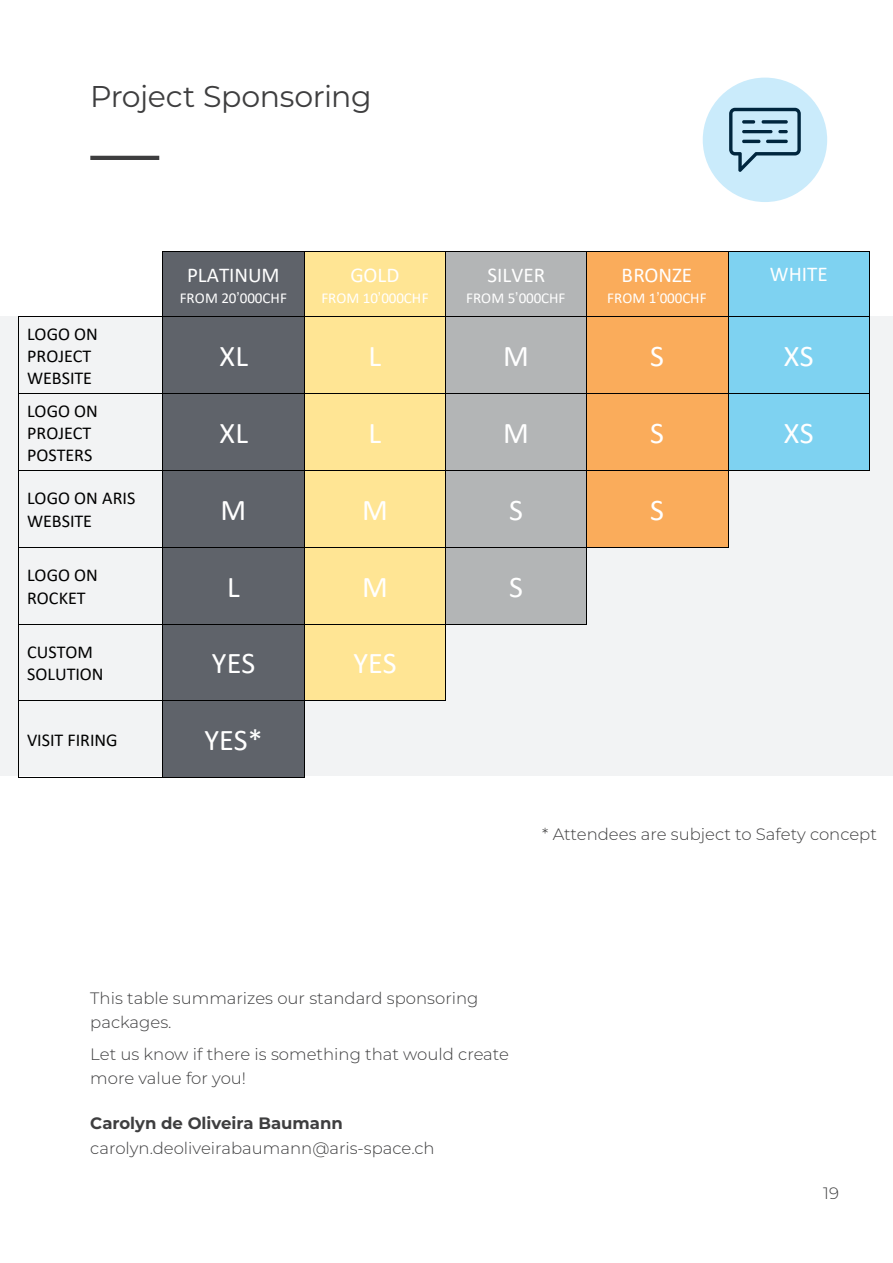
<style>
.page{position:relative;width:893px;height:1263px;background:#fff}
.page>*{position:absolute;margin:0;border:0;box-sizing:border-box;transform-origin:0 0}
.t1{font:30.15px "Calibri";color:#fff}
.H_4{font:30px "Montserrat";letter-spacing:-.015em;color:#3e3e3f}
.t2{font:21.15px "Calibri";color:#fff}
.t3{font:18.15px/22px "Calibri";color:#000}
.BT{font:300 16.5px/24px "Montserrat";color:#3e3e3f}
.BT-2{font:700 16.5px "Montserrat";color:#3e3e3f}
.t4{font:15.15px "Calibri";letter-spacing:-.005em;color:#fff}
.s1{font-family:"Arial"}
</style>
<div class="page">
<div style="left:0;top:317px;width:893px;height:459px;background:#f2f3f4"></div>
<div style="left:703px;top:78px;width:124px;height:124px;background:#caebfb;border-radius:50%"></div>
<hr style="left:90px;top:156px;width:69px;height:4px;background:#3e3e3f">
<svg style="left:729px;top:108px;width:72px;height:64px"></svg>
<div style="left:164px;top:252px;width:140px;height:65px;background:#5f636a"></div>
<div style="left:305px;top:252px;width:140px;height:65px;background:#ffe594"></div>
<div style="left:446px;top:252px;width:141px;height:65px;background:#b3b5b6"></div>
<div style="left:587px;top:252px;width:141px;height:65px;background:#faac5b"></div>
<div style="left:728px;top:252px;width:141px;height:65px;background:#7ed2f1"></div>
<hr style="left:163px;top:251px;width:141px;height:1px;background:#000">
<hr style="left:305px;top:251px;width:140px;height:1px;background:#000">
<hr style="left:446px;top:251px;width:141px;height:1px;background:#000">
<hr style="left:587px;top:251px;width:141px;height:1px;background:#000">
<hr style="left:728px;top:251px;width:141px;height:1px;background:#000">
<hr style="left:163px;top:252px;width:1px;height:65px;background:#000">
<hr style="left:304px;top:252px;width:1px;height:65px;background:#000">
<hr style="left:445px;top:252px;width:1px;height:65px;background:#000">
<hr style="left:587px;top:252px;width:1px;height:65px;background:#000">
<hr style="left:728px;top:252px;width:1px;height:65px;background:#000">
<hr style="left:869px;top:252px;width:1px;height:65px;background:#000">
<div style="left:164px;top:317px;width:140px;height:76px;background:#5f636a"></div>
<div style="left:305px;top:317px;width:140px;height:76px;background:#ffe594"></div>
<div style="left:446px;top:317px;width:141px;height:76px;background:#b3b5b6"></div>
<div style="left:587px;top:317px;width:141px;height:76px;background:#faac5b"></div>
<div style="left:728px;top:317px;width:141px;height:76px;background:#7ed2f1"></div>
<hr style="left:20px;top:317px;width:143px;height:1px;background:#000">
<hr style="left:163px;top:317px;width:141px;height:1px;background:#000">
<hr style="left:305px;top:317px;width:140px;height:1px;background:#000">
<hr style="left:446px;top:317px;width:141px;height:1px;background:#000">
<hr style="left:587px;top:317px;width:141px;height:1px;background:#000">
<hr style="left:728px;top:317px;width:141px;height:1px;background:#000">
<hr style="left:18px;top:317px;width:1px;height:76px;background:#000">
<hr style="left:163px;top:317px;width:1px;height:76px;background:#000">
<hr style="left:304px;top:317px;width:1px;height:76px;background:#000">
<hr style="left:445px;top:317px;width:1px;height:76px;background:#000">
<hr style="left:587px;top:317px;width:1px;height:76px;background:#000">
<hr style="left:728px;top:317px;width:1px;height:76px;background:#000">
<hr style="left:869px;top:317px;width:1px;height:76px;background:#000">
<div style="left:164px;top:394px;width:140px;height:76px;background:#5f636a"></div>
<div style="left:305px;top:394px;width:140px;height:76px;background:#ffe594"></div>
<div style="left:446px;top:394px;width:141px;height:76px;background:#b3b5b6"></div>
<div style="left:587px;top:394px;width:141px;height:76px;background:#faac5b"></div>
<div style="left:728px;top:394px;width:141px;height:76px;background:#7ed2f1"></div>
<hr style="left:19px;top:393px;width:144px;height:1px;background:#000">
<hr style="left:163px;top:393px;width:141px;height:1px;background:#000">
<hr style="left:305px;top:393px;width:140px;height:1px;background:#000">
<hr style="left:446px;top:393px;width:141px;height:1px;background:#000">
<hr style="left:587px;top:393px;width:141px;height:1px;background:#000">
<hr style="left:728px;top:393px;width:141px;height:1px;background:#000">
<hr style="left:18px;top:394px;width:1px;height:76px;background:#000">
<hr style="left:163px;top:394px;width:1px;height:76px;background:#000">
<hr style="left:304px;top:394px;width:1px;height:76px;background:#000">
<hr style="left:445px;top:394px;width:1px;height:76px;background:#000">
<hr style="left:587px;top:394px;width:1px;height:76px;background:#000">
<hr style="left:728px;top:394px;width:1px;height:76px;background:#000">
<hr style="left:869px;top:394px;width:1px;height:76px;background:#000">
<div style="left:164px;top:471px;width:140px;height:76px;background:#5f636a"></div>
<div style="left:305px;top:471px;width:140px;height:76px;background:#ffe594"></div>
<div style="left:446px;top:471px;width:141px;height:76px;background:#b3b5b6"></div>
<div style="left:587px;top:471px;width:141px;height:76px;background:#faac5b"></div>
<hr style="left:19px;top:470px;width:144px;height:1px;background:#000">
<hr style="left:163px;top:470px;width:141px;height:1px;background:#000">
<hr style="left:305px;top:470px;width:140px;height:1px;background:#000">
<hr style="left:446px;top:470px;width:141px;height:1px;background:#000">
<hr style="left:587px;top:470px;width:141px;height:1px;background:#000">
<hr style="left:728px;top:470px;width:141px;height:1px;background:#000">
<hr style="left:18px;top:471px;width:1px;height:76px;background:#000">
<hr style="left:163px;top:471px;width:1px;height:76px;background:#000">
<hr style="left:304px;top:471px;width:1px;height:76px;background:#000">
<hr style="left:445px;top:471px;width:1px;height:76px;background:#000">
<hr style="left:587px;top:471px;width:1px;height:76px;background:#000">
<hr style="left:728px;top:471px;width:1px;height:76px;background:#000">
<div style="left:164px;top:548px;width:140px;height:76px;background:#5f636a"></div>
<div style="left:305px;top:548px;width:140px;height:76px;background:#ffe594"></div>
<div style="left:446px;top:548px;width:141px;height:76px;background:#b3b5b6"></div>
<hr style="left:19px;top:547px;width:144px;height:1px;background:#000">
<hr style="left:163px;top:547px;width:141px;height:1px;background:#000">
<hr style="left:305px;top:547px;width:140px;height:1px;background:#000">
<hr style="left:446px;top:547px;width:141px;height:1px;background:#000">
<hr style="left:587px;top:547px;width:141px;height:1px;background:#000">
<hr style="left:18px;top:548px;width:1px;height:76px;background:#000">
<hr style="left:163px;top:548px;width:1px;height:76px;background:#000">
<hr style="left:304px;top:548px;width:1px;height:76px;background:#000">
<hr style="left:445px;top:548px;width:1px;height:76px;background:#000">
<hr style="left:587px;top:548px;width:1px;height:76px;background:#000">
<div style="left:164px;top:625px;width:140px;height:75px;background:#5f636a"></div>
<div style="left:305px;top:625px;width:140px;height:75px;background:#ffe594"></div>
<hr style="left:19px;top:624px;width:144px;height:1px;background:#000">
<hr style="left:163px;top:624px;width:141px;height:1px;background:#000">
<hr style="left:305px;top:624px;width:140px;height:1px;background:#000">
<hr style="left:446px;top:624px;width:141px;height:1px;background:#000">
<hr style="left:18px;top:625px;width:1px;height:75px;background:#000">
<hr style="left:163px;top:625px;width:1px;height:75px;background:#000">
<hr style="left:304px;top:625px;width:1px;height:75px;background:#000">
<hr style="left:445px;top:625px;width:1px;height:75px;background:#000">
<div style="left:164px;top:701px;width:140px;height:76px;background:#5f636a"></div>
<hr style="left:19px;top:700px;width:144px;height:1px;background:#000">
<hr style="left:163px;top:700px;width:141px;height:1px;background:#000">
<hr style="left:305px;top:700px;width:140px;height:1px;background:#000">
<hr style="left:18px;top:701px;width:1px;height:76px;background:#000">
<hr style="left:19px;top:777px;width:144px;height:1px;background:#000">
<hr style="left:163px;top:701px;width:1px;height:76px;background:#000">
<hr style="left:163px;top:777px;width:141px;height:1px;background:#000">
<hr style="left:304px;top:701px;width:1px;height:76px;background:#000">
<p class="H_4" style="left:90px;top:75px;width:283px">Project Sponsoring</p>
<p class="t2" style="left:187px;top:261px;width:94px">PLATINUM</p>
<p class="t4" style="left:180px;top:287px;width:109px">FROM 20<span class="s1">’</span>000CHF</p>
<p class="t2" style="left:350px;top:261px;width:51px">GOLD</p>
<p class="t4" style="left:321px;top:287px;width:109px">FROM 10<span class="s1">’</span>000CHF</p>
<p class="t2" style="left:487px;top:261px;width:59px">SILVER</p>
<p class="t4" style="left:466px;top:287px;width:101px">FROM 5<span class="s1">’</span>000CHF</p>
<p class="t2" style="left:622px;top:261px;width:72px">BRONZE</p>
<p class="t4" style="left:607px;top:287px;width:101px">FROM 1<span class="s1">’</span>000CHF</p>
<p class="t2" style="left:770px;top:259px;width:59px">WHITE</p>
<p class="t3" style="left:27px;top:322px;width:72px">LOGO ON<br>PROJECT<br>WEBSITE</p>
<p class="t3" style="left:27px;top:399px;width:72px">LOGO ON<br>PROJECT<br>POSTERS</p>
<p class="t1" style="left:219px;top:335px;width:30px">XL</p>
<p class="t1" style="left:368px;top:335px;width:14px">L</p>
<p class="t1" style="left:503px;top:335px;width:27px">M</p>
<p class="t1" style="left:650px;top:335px;width:15px">S</p>
<p class="t1" style="left:784px;top:335px;width:31px">XS</p>
<p class="t1" style="left:219px;top:412px;width:30px">XL</p>
<p class="t1" style="left:368px;top:412px;width:14px">L</p>
<p class="t1" style="left:503px;top:412px;width:27px">M</p>
<p class="t1" style="left:650px;top:412px;width:15px">S</p>
<p class="t1" style="left:784px;top:412px;width:31px">XS</p>
<p class="t3" style="left:27px;top:487px;width:110px">LOGO ON ARIS<br>WEBSITE</p>
<p class="t1" style="left:221px;top:489px;width:27px">M</p>
<p class="t1" style="left:362px;top:489px;width:27px">M</p>
<p class="t1" style="left:509px;top:489px;width:15px">S</p>
<p class="t1" style="left:650px;top:489px;width:15px">S</p>
<p class="t3" style="left:27px;top:564px;width:72px">LOGO ON<br>ROCKET</p>
<p class="t1" style="left:227px;top:566px;width:14px">L</p>
<p class="t1" style="left:362px;top:566px;width:27px">M</p>
<p class="t1" style="left:509px;top:566px;width:15px">S</p>
<p class="t3" style="left:27px;top:641px;width:78px">CUSTOM<br>SOLUTION</p>
<p class="t1" style="left:212px;top:642px;width:45px">YES</p>
<p class="t1" style="left:353px;top:642px;width:45px">YES</p>
<p class="t3" style="left:27px;top:728px;width:92px">VISIT FIRING</p>
<p class="t1" style="left:204px;top:719px;width:60px">YES*</p>
<p class="BT" style="left:542px;top:822px;width:336px">* Attendees are subject to Safety concept</p>
<p class="BT" style="left:90px;top:985px;width:390px">This table summarizes our standard sponsoring packages.</p>
<p class="BT" style="left:90px;top:1042px;width:420px">Let us know if there is something that would create more value for you!</p>
<p class="BT-2" style="left:90px;top:1111px;width:254px">Carolyn de Oliveira Baumann</p>
<p class="BT" style="left:90px;top:1136px;width:346px">carolyn.deoliveirabaumann@aris-space.ch</p>
<p class="BT" style="left:823px;top:1181px;width:17px">19</p>
</div>
